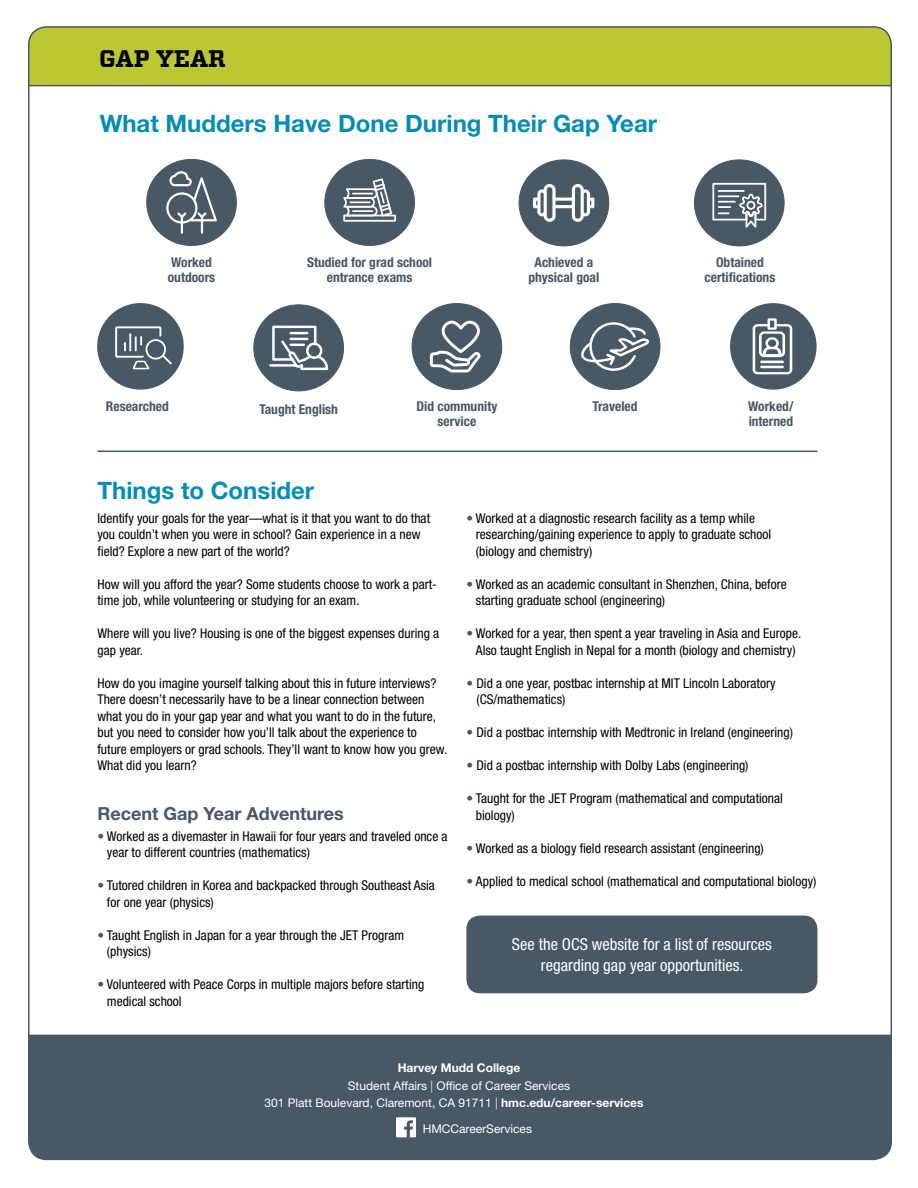
<style>
.page{position:relative;width:918px;height:1188px;background:#fff}
.page>*{position:absolute;margin:0;border:0;box-sizing:border-box;transform-origin:0 0}
.Body_Text{font:700 24px "Helvetica Neue LT Std";color:#008fb4}
.t1{font:700 24px "Vitesse";color:#000}
.Body_Text-2{font:700 18px "Helvetica Neue LT Std";color:#485865}
.t2{font:condensed 16.5px/21px "Helvetica Neue LT Std";color:#fff;text-align:center}
.Body_Text-3{font:condensed 13.5px/16.5px "Helvetica Neue LT Std";color:#000}
.Body_Text-4{font:700 condensed 13.5px/15px "Helvetica Neue LT Std";color:#485865;text-align:center}
.t3{font:12px "Helvetica Neue LT Std";color:#fff}
.t4{font:700 12px "Helvetica Neue LT Std";color:#fff}
.s1{color:#485865}
.s2{font-weight:300}
.s3{font-weight:700}
.s4{font-weight:700;color:#485865}
</style>
<div class="page">
<div style="left:29px;top:27px;width:862px;height:59px;background:#bcc832"></div>
<div style="left:29px;top:1035px;width:862px;height:124px;background:#485865"></div>
<div style="left:412px;top:304px;width:90px;height:86px;background:#485865;border-radius:50%"></div>
<svg style="left:430px;top:321px;width:51px;height:51px"></svg>
<div style="left:519px;top:160px;width:90px;height:86px;background:#485865;border-radius:50%"></div>
<svg style="left:533px;top:184px;width:61px;height:38px"></svg>
<div style="left:254px;top:305px;width:90px;height:86px;background:#485865;border-radius:50%"></div>
<svg style="left:269px;top:325px;width:60px;height:46px"></svg>
<div style="left:570px;top:304px;width:90px;height:86px;background:#485865;border-radius:50%"></div>
<svg style="left:581px;top:322px;width:69px;height:49px"></svg>
<div style="left:147px;top:159px;width:89px;height:86px;background:#485865;border-radius:50%"></div>
<svg style="left:166px;top:171px;width:51px;height:63px"></svg>
<div style="left:325px;top:159px;width:90px;height:86px;background:#485865;border-radius:50%"></div>
<svg style="left:343px;top:178px;width:53px;height:44px"></svg>
<div style="left:694px;top:160px;width:90px;height:86px;background:#485865;border-radius:50%"></div>
<svg style="left:712px;top:183px;width:54px;height:45px"></svg>
<hr style="left:97px;top:451px;width:720px;height:1px;background:#485865">
<div style="left:466px;top:916px;width:351px;height:77px;background:#485865;border-radius:14px"></div>
<svg style="left:396px;top:1117px;width:20px;height:20px"></svg>
<div style="left:730px;top:303px;width:87px;height:87px;background:#485865;border-radius:50%"></div>
<svg style="left:753px;top:318px;width:39px;height:56px"></svg>
<div style="left:97px;top:303px;width:87px;height:87px;background:#485865;border-radius:50%"></div>
<svg style="left:115px;top:326px;width:57px;height:43px"></svg>
<p class="t1" style="left:99px;top:43px;width:128px">GAP YEAR</p>
<p class="Body_Text" style="left:100px;top:109px;width:559px">What Mudders Have Done During Their Gap Year</p>
<p class="Body_Text-4" style="left:168px;top:254px;width:49px;text-align:left">Worked outdoors</p>
<p class="Body_Text-4" style="left:307px;top:254px;width:127px">Studied for grad school entrance exams</p>
<p class="Body_Text-4" style="left:528px;top:255px;width:72px">Achieved a physical goal</p>
<p class="Body_Text-4" style="left:705px;top:255px;width:72px">Obtained certifications</p>
<p class="Body_Text-4" style="left:106px;top:398px;width:64px">Researched</p>
<p class="Body_Text-4" style="left:416px;top:398px;width:82px">Did community service</p>
<p class="Body_Text-4" style="left:259px;top:401px;width:80px">Taught English</p>
<p class="Body_Text-4" style="left:593px;top:398px;width:46px">Traveled</p>
<p class="Body_Text-4" style="left:748px;top:398px;width:47px;text-align:left">Worked/ interned</p>
<p class="Body_Text" style="left:97px;top:476px;width:218px">Things to Consider</p>
<p class="Body_Text-3" style="left:97px;top:510px;width:334px">Identify your goals for the year—what is it that you want to do that you couldn’t when you were in school? Gain experience in a new field? Explore a new part of the world?</p>
<p class="Body_Text-3" style="left:97px;top:576px;width:341px">How will you afford the year? Some students choose to work a part&shy;time job, while volunteering or studying for an exam.</p>
<p class="Body_Text-3" style="left:97px;top:625px;width:343px">Where will you live? Housing is one of the biggest expenses during a gap year.</p>
<p class="Body_Text-3" style="left:97px;top:675px;width:351px">How do you imagine yourself talking about this in future interviews?<br>There doesn’t necessarily have to be a linear connection between what you do in your gap year and what you want to do in the future, but you need to consider how you’ll talk about the experience to future employers or grad schools. They’ll want to know how you grew.<br>What did you learn?</p>
<p class="Body_Text-2" style="left:97px;top:802px;width:248px">Recent Gap Year Adventures</p>
<p class="Body_Text-3" style="left:107px;top:828px;width:342px;text-indent:-9px"><span class="s1">•</span> Worked as a divemaster in Hawaii for four years and traveled once a year to different countries (mathematics)</p>
<p class="Body_Text-3" style="left:107px;top:877px;width:330px;text-indent:-9px"><span class="s1">•</span> Tutored children in Korea and backpacked through Southeast Asia for one year (physics)</p>
<p class="Body_Text-3" style="left:107px;top:927px;width:299px;text-indent:-9px"><span class="s1">•</span> Taught English in Japan for a year through the JET Program (physics)</p>
<p class="Body_Text-3" style="left:107px;top:976px;width:319px;text-indent:-9px"><span class="s1">•</span> Volunteered with Peace Corps in multiple majors before starting medical school</p>
<p class="Body_Text-3" style="left:476px;top:510px;width:297px;text-indent:-9px"><span class="s1">•</span> Worked at a diagnostic research facility as a temp while researching/gaining experience to apply to graduate school (biology and chemistry)</p>
<p class="Body_Text-3" style="left:476px;top:576px;width:312px;text-indent:-9px"><span class="s1">•</span> Worked as an academic consultant in Shenzhen, China, before starting graduate school (engineering)</p>
<p class="Body_Text-3" style="left:466px;top:625px;width:336px;text-align:center"><span class="s1">•</span> Worked for a year, then spent a year traveling in Asia and Europe.<br>Also taught English in Nepal for a month (biology and chemistry)</p>
<p class="Body_Text-3" style="left:476px;top:675px;width:301px;text-indent:-10px"><span class="s1">•</span> Did a one year, postbac internship at MIT Lincoln Laboratory (CS/mathematics)</p>
<p class="Body_Text-3" style="left:466px;top:724px;width:328px"><span class="s1">•</span> Did a postbac internship with Medtronic in Ireland (engineering)</p>
<p class="Body_Text-3" style="left:466px;top:757px;width:284px"><span class="s1">•</span> Did a postbac internship with Dolby Labs (engineering)</p>
<p class="Body_Text-3" style="left:476px;top:790px;width:308px;text-indent:-9px"><span class="s1">•</span> Taught for the JET Program (mathematical and computational biology)</p>
<p class="Body_Text-3" style="left:466px;top:840px;width:299px"><span class="s1">•</span> Worked as a biology field research assistant (engineering)</p>
<p class="Body_Text-3" style="left:466px;top:873px;width:351px"><span class="s1">•</span> Applied to medical school (mathematical and computational biology)</p>
<p class="t2" style="left:512px;top:934px;width:262px">See the OCS website for a list of resources regarding gap year opportunities.</p>
<p class="t4" style="left:398px;top:1061px;width:124px">Harvey Mudd College</p>
<p class="t3" style="left:348px;top:1078px;width:224px">Student Affairs <span class="s2">|</span> Office of Career Services</p>
<p class="t3" style="left:264px;top:1096px;width:394px">301 Platt Boulevard, Claremont, CA 91711 <span class="s2">|</span> <span class="s3">hmc.edu/career-services</span><span class="s4">es</span></p>
<p class="t3" style="left:423px;top:1121px;width:111px">HMCCareerServices</p>
</div>
